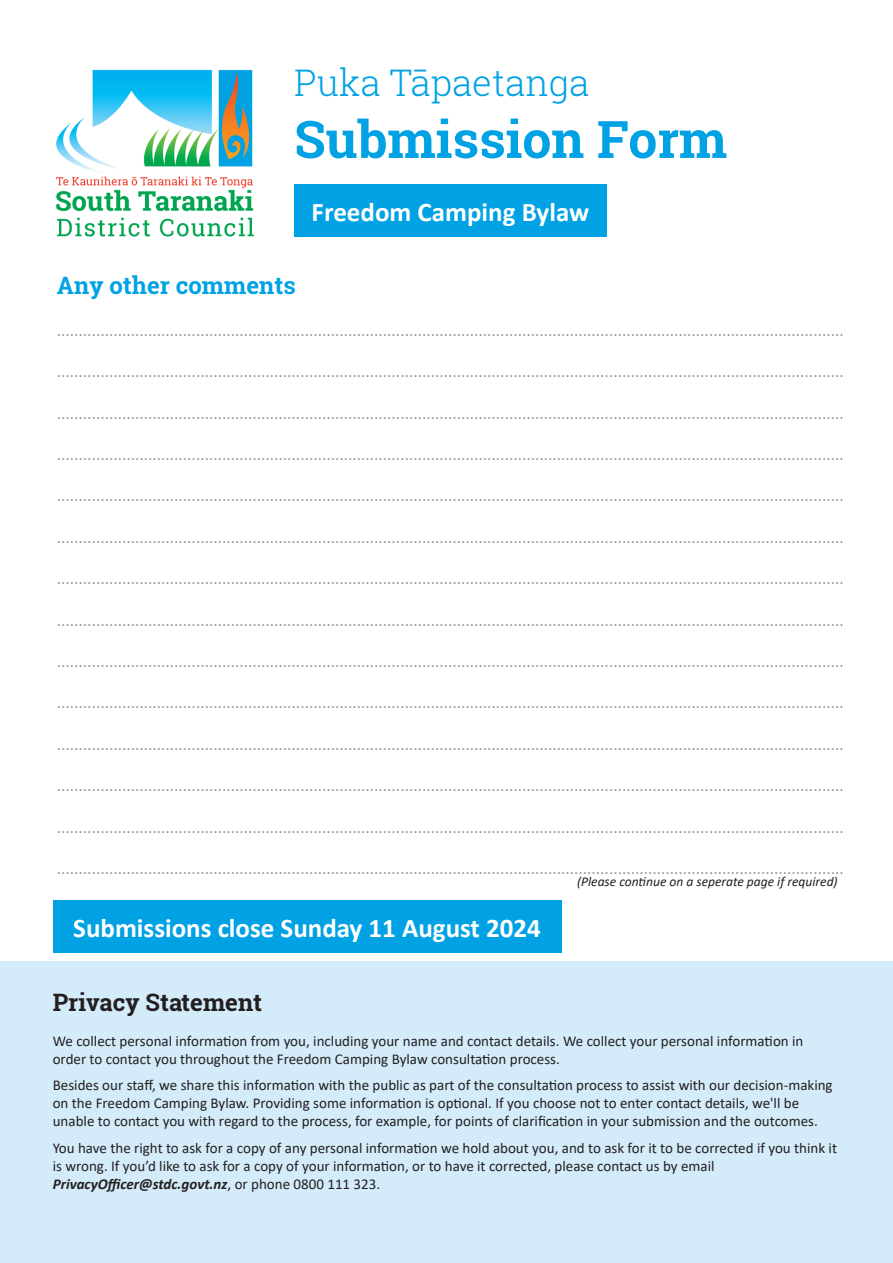
<style>
.page{position:relative;width:893px;height:1263px;background:#fff}
.page>*{position:absolute;margin:0;border:0;box-sizing:border-box;transform-origin:0 0}
.t1{font:700 51.75px "Roboto Slab";color:#00a2e4}
.t2{font:300 36.6px "Roboto Slab";color:#00a2e4}
.t3{font:700 27px "Calibri";color:#fff}
.t4{font:700 24px "Roboto Slab";color:#231f20}
.t5{font:700 24px "Roboto Slab";color:#00a2e4}
.t6{font:17.25px "Calibri";color:#939598}
.t7{font:15px/18px "Calibri";color:#231f20}
.t8{font:italic 13.5px "Calibri";color:#231f20}
.s1{font-weight:700;font-style:italic}
</style>
<div class="page">
<img style="left:56px;top:69px;width:199px;height:168px">
<div style="left:294px;top:184px;width:313px;height:53px;background:#00a2e4"></div>
<div style="left:1px;top:961px;width:892px;height:302px;background:#d4ecf9"></div>
<div style="left:53px;top:900px;width:508px;height:52px;background:#00a2e4"></div>
<p class="t2" style="left:294px;top:58px;width:297px">Puka Tāpaetanga</p>
<p class="t1" style="left:294px;top:104px;width:434px">Submission Form</p>
<p class="t3" style="left:312px;top:193px;width:279px">Freedom Camping Bylaw</p>
<p class="t5" style="left:57px;top:269px;width:240px">Any other comments</p>
<p class="t6" style="left:57px;top:318px;width:788px">.....................................................................................................................................................................................</p>
<p class="t6" style="left:57px;top:359px;width:788px">.....................................................................................................................................................................................</p>
<p class="t6" style="left:57px;top:401px;width:788px">.....................................................................................................................................................................................</p>
<p class="t6" style="left:57px;top:442px;width:788px">.....................................................................................................................................................................................</p>
<p class="t6" style="left:57px;top:484px;width:788px">.....................................................................................................................................................................................</p>
<p class="t6" style="left:57px;top:525px;width:788px">.....................................................................................................................................................................................</p>
<p class="t6" style="left:57px;top:566px;width:788px">.....................................................................................................................................................................................</p>
<p class="t6" style="left:57px;top:608px;width:788px">.....................................................................................................................................................................................</p>
<p class="t6" style="left:57px;top:649px;width:788px">.....................................................................................................................................................................................</p>
<p class="t6" style="left:57px;top:691px;width:788px">.....................................................................................................................................................................................</p>
<p class="t6" style="left:57px;top:732px;width:788px">.....................................................................................................................................................................................</p>
<p class="t6" style="left:57px;top:773px;width:788px">.....................................................................................................................................................................................</p>
<p class="t6" style="left:57px;top:815px;width:788px">.....................................................................................................................................................................................</p>
<p class="t6" style="left:57px;top:856px;width:788px">.....................................................................................................................................................................................</p>
<p class="t3" style="left:73px;top:908px;width:469px">Submissions close Sunday 11 August 2024</p>
<p class="t8" style="left:577px;top:872px;width:262px">(Please continue on a seperate page if required)</p>
<p class="t4" style="left:53px;top:985px;width:211px">Privacy Statement</p>
<p class="t7" style="left:53px;top:1031px;width:752px">We collect personal information from you, including your name and contact details. We collect your personal information in order to contact you throughout the Freedom Camping Bylaw consultation process.</p>
<p class="t7" style="left:53px;top:1076px;width:781px">Besides our staff, we share this information with the public as part of the consultation process to assist with our decision-making on the Freedom Camping Bylaw. Providing some information is optional. If you choose not to enter contact details, we'll be unable to contact you with regard to the process, for example, for points of clarification in your submission and the outcomes.</p>
<p class="t7" style="left:53px;top:1138px;width:786px">You have the right to ask for a copy of any personal information we hold about you, and to ask for it to be corrected if you think it is wrong. If you’d like to ask for a copy of your information, or to have it corrected, please contact us by email<br><span class="s1">PrivacyOfficer@stdc.govt.nz</span>, or phone 0800 111 323.</p>
</div>
